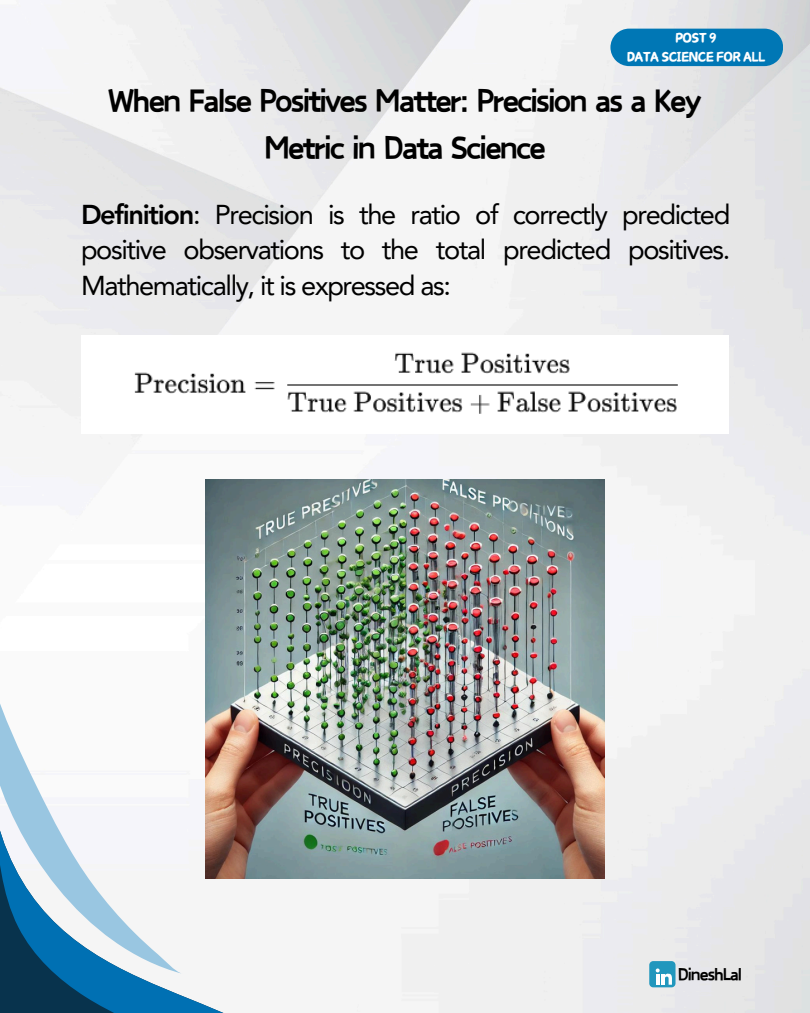
<style>
.page{position:relative;width:810px;height:1013px;background:#fff}
.page>*{position:absolute;margin:0;border:0;box-sizing:border-box;transform-origin:0 0}
.t1{font:900 35.8px/46.5px "Canva Funny";letter-spacing:-.05em;color:#000;text-align:center}
.t2{font:27.3px/35.2px "Avenir LT Pro";letter-spacing:-.05em;color:#000;text-align:justify}
.t3{font:900 19.3px "Canva Funny";letter-spacing:-.05em;color:#000}
.t4{font:14.8px "Canva Champion";letter-spacing:-.05em;color:#fff}
.s1{font-weight:800}
</style>
<div class="page">
<img style="left:0;top:0;width:810px;height:1012px">
<div style="left:649px;top:961px;width:27px;height:26px;background:#2197bd;border-radius:4px"></div>
<svg style="left:656px;top:968px;width:16px;height:16px"></svg>
<div style="left:610px;top:29px;width:173px;height:37px;background:#0077b5"></div>
<svg style="left:0;top:799px;width:316px;height:213px;fill:#f5f5f5"></svg>
<svg style="left:0;top:680px;width:183px;height:293px;fill:#f5f5fa"></svg>
<img style="left:205px;top:479px;width:399px;height:399px">
<img style="left:81px;top:335px;width:648px;height:98px">
<p class="t4" style="left:675px;top:30px;width:43px">POST 9</p>
<p class="t4" style="left:627px;top:48px;width:140px">DATA SCIENCE FOR ALL</p>
<p class="t1" style="left:108px;top:79px;width:595px">When False Positives Matter: Precision as a Key<br>Metric in Data Science</p>
<p class="t2" style="left:81px;top:199px;width:651px"><span class="s1">Definition</span>: Precision is the ratio of correctly predicted positive observations to the total predicted positives.<br>Mathematically, it is expressed as:</p>
<h1 class="t3" style="left:678px;top:965px;width:66px">DineshLal</h1>
</div>
